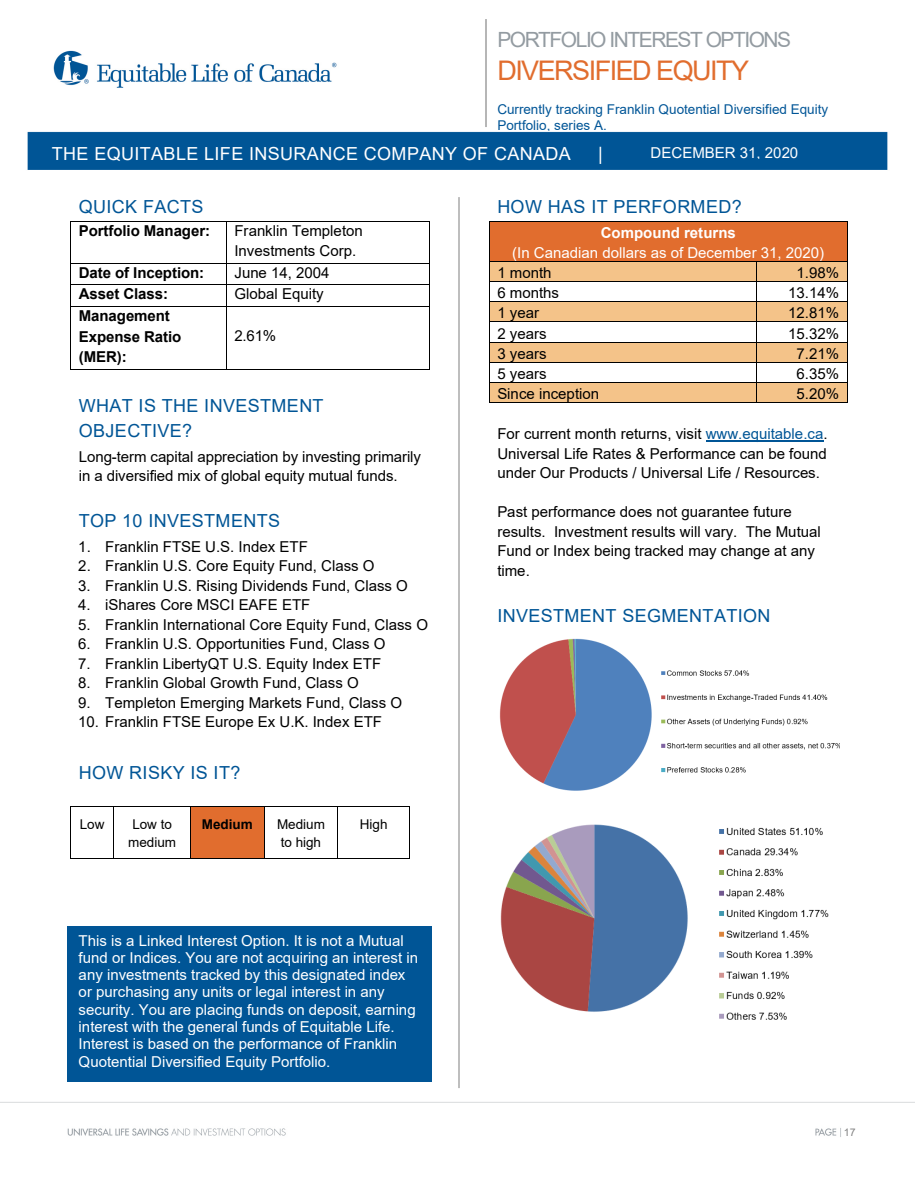
<style>
.page{position:relative;width:918px;height:1188px;background:#fff}
.page>*{position:absolute;margin:0;border:0;box-sizing:border-box;transform-origin:0 0}
.t1{font:27px "Arial";letter-spacing:-.055em;color:#e16d2e}
.t2{font:21px "Arial";letter-spacing:-.07em;color:#939ba1}
.t3{font:18px/24.9px "Arial";letter-spacing:.02em;color:#005596}
.t4{font:18px "Arial";letter-spacing:.02em;color:#fff}
.t5{font:15px/19.5px "Arial";color:#000}
.t6{font:15px/17.2px "Arial";color:#fff}
.t7{font:700 15px/20.7px "Arial";letter-spacing:-.005em;color:#000}
.t8{font:700 15px "Arial";color:#fff}
.t9{font:13.5px/15.5px "Arial";color:#005597}
.t10{font:13.5px/18.6px "Arial";letter-spacing:-.005em;color:#000;text-align:center}
.t11{font:700 13.5px "Arial";color:#000}
.t12{font:10.5px "Arial";color:#808080}
.s1{color:#005596}
</style>
<div class="page">
<img style="left:27px;top:50px;width:861px;height:120px">
<img style="left:0;top:1102px;width:914px;height:35px">
<div style="left:68px;top:926px;width:364px;height:155px;background:#005596"></div>
<hr style="left:71px;top:221px;width:155px;height:1px;background:#000">
<hr style="left:227px;top:221px;width:202px;height:1px;background:#000">
<hr style="left:70px;top:222px;width:1px;height:41px;background:#000">
<hr style="left:226px;top:222px;width:1px;height:41px;background:#000">
<hr style="left:429px;top:222px;width:1px;height:41px;background:#000">
<hr style="left:71px;top:263px;width:155px;height:1px;background:#000">
<hr style="left:227px;top:263px;width:202px;height:1px;background:#000">
<hr style="left:71px;top:284px;width:155px;height:1px;background:#000">
<hr style="left:227px;top:284px;width:202px;height:1px;background:#000">
<svg style="left:70px;top:263px;width:1px;height:44px"></svg>
<hr style="left:71px;top:306px;width:155px;height:1px;background:#000">
<svg style="left:226px;top:263px;width:1px;height:44px"></svg>
<hr style="left:227px;top:306px;width:202px;height:1px;background:#000">
<svg style="left:429px;top:263px;width:1px;height:44px"></svg>
<hr style="left:70px;top:307px;width:1px;height:62px;background:#000">
<hr style="left:71px;top:369px;width:155px;height:1px;background:#000">
<hr style="left:226px;top:307px;width:1px;height:62px;background:#000">
<hr style="left:227px;top:369px;width:202px;height:1px;background:#000">
<hr style="left:429px;top:307px;width:1px;height:62px;background:#000">
<div style="left:191px;top:807px;width:73px;height:51px;background:#e16d2e"></div>
<hr style="left:71px;top:806px;width:42px;height:1px;background:#000">
<hr style="left:114px;top:806px;width:76px;height:1px;background:#000">
<hr style="left:191px;top:806px;width:73px;height:1px;background:#000">
<hr style="left:264px;top:806px;width:74px;height:1px;background:#000">
<hr style="left:338px;top:806px;width:71px;height:1px;background:#000">
<hr style="left:70px;top:807px;width:1px;height:51px;background:#000">
<hr style="left:71px;top:858px;width:42px;height:1px;background:#000">
<hr style="left:113px;top:807px;width:1px;height:51px;background:#000">
<hr style="left:114px;top:858px;width:76px;height:1px;background:#000">
<hr style="left:190px;top:807px;width:1px;height:51px;background:#000">
<hr style="left:191px;top:858px;width:73px;height:1px;background:#000">
<hr style="left:264px;top:807px;width:1px;height:51px;background:#000">
<hr style="left:264px;top:858px;width:74px;height:1px;background:#000">
<hr style="left:338px;top:807px;width:1px;height:51px;background:#000">
<hr style="left:338px;top:858px;width:71px;height:1px;background:#000">
<hr style="left:409px;top:807px;width:1px;height:51px;background:#000">
<div style="left:490px;top:222px;width:357px;height:39px;background:#e16d2e"></div>
<hr style="left:490px;top:221px;width:357px;height:1px;background:#000">
<hr style="left:489px;top:222px;width:1px;height:39px;background:#000">
<hr style="left:847px;top:222px;width:1px;height:39px;background:#000">
<div style="left:490px;top:262px;width:266px;height:19px;background:#f4c389"></div>
<div style="left:757px;top:262px;width:90px;height:19px;background:#f4c389"></div>
<hr style="left:490px;top:261px;width:266px;height:1px;background:#000">
<hr style="left:757px;top:261px;width:90px;height:1px;background:#000">
<hr style="left:490px;top:281px;width:266px;height:1px;background:#000">
<hr style="left:757px;top:281px;width:90px;height:1px;background:#000">
<div style="left:490px;top:302px;width:266px;height:20px;background:#f4c389"></div>
<div style="left:757px;top:302px;width:90px;height:20px;background:#f4c389"></div>
<hr style="left:490px;top:301px;width:266px;height:1px;background:#000">
<hr style="left:757px;top:301px;width:90px;height:1px;background:#000">
<hr style="left:490px;top:322px;width:266px;height:1px;background:#000">
<hr style="left:757px;top:322px;width:90px;height:1px;background:#000">
<div style="left:490px;top:343px;width:266px;height:19px;background:#f4c389"></div>
<div style="left:757px;top:343px;width:90px;height:19px;background:#f4c389"></div>
<hr style="left:490px;top:342px;width:266px;height:1px;background:#000">
<hr style="left:757px;top:342px;width:90px;height:1px;background:#000">
<hr style="left:490px;top:362px;width:266px;height:1px;background:#000">
<hr style="left:757px;top:362px;width:90px;height:1px;background:#000">
<div style="left:490px;top:383px;width:266px;height:20px;background:#f4c389"></div>
<div style="left:757px;top:383px;width:90px;height:20px;background:#f4c389"></div>
<hr style="left:490px;top:382px;width:266px;height:1px;background:#000">
<hr style="left:757px;top:382px;width:90px;height:1px;background:#000">
<svg style="left:489px;top:261px;width:1px;height:142px"></svg>
<hr style="left:490px;top:403px;width:266px;height:1px;background:#000">
<svg style="left:756px;top:261px;width:1px;height:142px"></svg>
<hr style="left:757px;top:403px;width:90px;height:1px;background:#000">
<svg style="left:847px;top:261px;width:1px;height:142px"></svg>
<hr style="left:706px;top:441px;width:117px;height:1px;background:#005596">
<img style="left:499px;top:638px;width:340px;height:153px">
<img style="left:500px;top:824px;width:329px;height:196px">
<hr style="left:459px;top:197px;width:1px;height:891px;background:#7f7f7f">
<hr style="left:485px;top:19px;width:2px;height:108px;background:#7f7f7f">
<h2 class="t2" style="left:497px;top:25px;width:295px">PORTFOLIO INTEREST OPTIONS</h2>
<h1 class="t1" style="left:497px;top:52px;width:253px">DIVERSIFIED EQUITY</h1>
<p class="t9" style="left:497px;top:102px;width:332px">Currently tracking Franklin Quotential Diversified Equity<br>Portfolio, series A.</p>
<p class="t4" style="left:52px;top:141px;width:520px">THE EQUITABLE LIFE INSURANCE COMPANY OF CANADA</p>
<p class="t4" style="left:598px;top:141px;width:6px">|</p>
<p class="t3" style="left:497px;top:194px;width:246px">HOW HAS IT PERFORMED?</p>
<p class="t8" style="left:601px;top:222px;width:137px">Compound returns</p>
<p class="t6" style="left:512px;top:244px;width:313px">(In Canadian dollars as of December 31, 2020)</p>
<p class="t5" style="left:497px;top:263px;width:56px">1 month</p>
<p class="t5" style="left:796px;top:263px;width:44px">1.98%</p>
<p class="t5" style="left:497px;top:283px;width:63px">6 months</p>
<p class="t5" style="left:788px;top:283px;width:52px">13.14%</p>
<p class="t5" style="left:497px;top:303px;width:43px">1 year</p>
<p class="t5" style="left:788px;top:303px;width:52px">12.81%</p>
<p class="t5" style="left:497px;top:324px;width:51px">2 years</p>
<p class="t5" style="left:788px;top:324px;width:52px">15.32%</p>
<p class="t5" style="left:497px;top:344px;width:51px">3 years</p>
<p class="t5" style="left:796px;top:344px;width:44px">7.21%</p>
<p class="t5" style="left:497px;top:364px;width:51px">5 years</p>
<p class="t5" style="left:796px;top:364px;width:44px">6.35%</p>
<p class="t5" style="left:497px;top:384px;width:103px">Since inception</p>
<p class="t5" style="left:796px;top:384px;width:44px">5.20%</p>
<p class="t5" style="left:497px;top:424px;width:332px;text-align:justify">For current month returns, visit <span class="s1">www.equitable.ca</span>.<br>Universal Life Rates &amp; Performance can be found under Our Products / Universal Life / Resources.</p>
<p class="t5" style="left:497px;top:502px;width:325px">Past performance does not guarantee future results. Investment results will vary. The Mutual Fund or Index being tracked may change at any time.</p>
<p class="t3" style="left:497px;top:603px;width:275px">INVESTMENT SEGMENTATION</p>
<p class="t6" style="left:651px;top:144px;width:149px">DECEMBER 31, 2020</p>
<p class="t3" style="left:79px;top:194px;width:126px">QUICK FACTS</p>
<p class="t7" style="left:79px;top:220px;width:133px">Portfolio Manager:</p>
<p class="t5" style="left:234px;top:220px;width:130px;line-height:20.7px">Franklin Templeton<br>Investments Corp.</p>
<p class="t7" style="left:79px;top:263px;width:127px">Date of Inception:</p>
<p class="t5" style="left:234px;top:263px;width:97px">June 14, 2004</p>
<p class="t7" style="left:79px;top:284px;width:91px">Asset Class:</p>
<p class="t5" style="left:234px;top:284px;width:91px">Global Equity</p>
<p class="t7" style="left:79px;top:305px;width:104px">Management<br>Expense Ratio (MER):</p>
<p class="t5" style="left:234px;top:326px;width:43px">2.61%</p>
<p class="t3" style="left:79px;top:394px;width:246px">WHAT IS THE INVESTMENT<br>OBJECTIVE?</p>
<p class="t5" style="left:79px;top:447px;width:344px">Long-term capital appreciation by investing primarily in a diversified mix of global equity mutual funds.</p>
<p class="t3" style="left:79px;top:508px;width:203px">TOP 10 INVESTMENTS</p>
<p class="t5" style="left:78px;top:537px;width:231px">1. Franklin FTSE U.S. Index ETF</p>
<p class="t5" style="left:78px;top:556px;width:298px">2. Franklin U.S. Core Equity Fund, Class O</p>
<p class="t5" style="left:78px;top:576px;width:331px">3. Franklin U.S. Rising Dividends Fund, Class O</p>
<p class="t5" style="left:78px;top:595px;width:234px">4. iShares Core MSCI EAFE ETF</p>
<p class="t5" style="left:78px;top:615px;width:351px">5. Franklin International Core Equity Fund, Class O</p>
<p class="t5" style="left:78px;top:634px;width:309px">6. Franklin U.S. Opportunities Fund, Class O</p>
<p class="t5" style="left:78px;top:654px;width:305px">7. Franklin LibertyQT U.S. Equity Index ETF</p>
<p class="t5" style="left:78px;top:673px;width:282px">8. Franklin Global Growth Fund, Class O</p>
<p class="t5" style="left:78px;top:693px;width:325px">9. Templeton Emerging Markets Fund, Class O</p>
<p class="t5" style="left:78px;top:712px;width:305px">10. Franklin FTSE Europe Ex U.K. Index ETF</p>
<p class="t3" style="left:79px;top:760px;width:163px">HOW RISKY IS IT?</p>
<p class="t10" style="left:80px;top:815px;width:26px">Low</p>
<p class="t10" style="left:128px;top:815px;width:49px">Low to medium</p>
<p class="t11" style="left:202px;top:814px;width:53px">Medium</p>
<p class="t10" style="left:277px;top:815px;width:49px;text-align:left">Medium to high</p>
<p class="t10" style="left:360px;top:815px;width:29px">High</p>
<p class="t6" style="left:79px;top:932px;width:341px">This is a Linked Interest Option. It is not a Mutual fund or Indices. You are not acquiring an interest in any investments tracked by this designated index or purchasing any units or legal interest in any security. You are placing funds on deposit, earning interest with the general funds of Equitable Life.<br>Interest is based on the performance of Franklin Quotential Diversified Equity Portfolio.</p>
<p class="t12" style="left:844px;top:1125px;width:13px">17</p>
</div>
